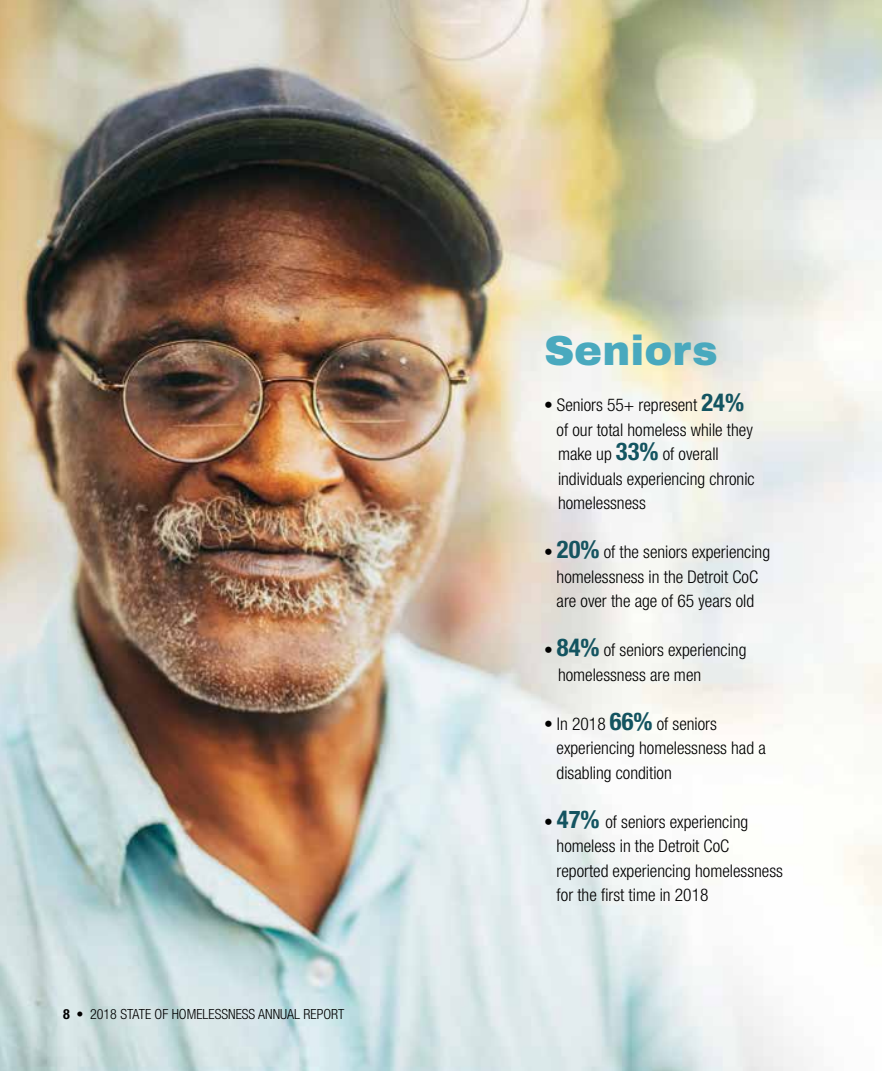
<style>
.page{position:relative;width:882px;height:1071px;background:#fff}
.page>*{position:absolute;margin:0;border:0;box-sizing:border-box;transform-origin:0 0}
.t1{font:900 42px "Archivo";color:#49a9be}
.t2{font:300 condensed 17.5px/24.5px "Helvetica Neue";color:#000}
.t3{font:300 condensed 14px "Helvetica Neue";color:#000}
.s1{font-weight:700}
.s2{font-weight:700;font-size:24.5px;color:#135460}
.s3{font-family:"Helvetica Neue LT Std";font-weight:700;font-size:24.5px;color:#165460}
.s4{font-family:"Helvetica Neue LT Std";font-weight:700;font-size:24.5px;color:#135460}
</style>
<div class="page">
<img style="left:0;top:0;width:882px;height:1071px">
<p class="t3" style="left:63px;top:1006px;width:283px"><span class="s1">8</span> • 2018 STATE OF HOMELESSNESS ANNUAL REPORT</p>
<h1 class="t1" style="left:544px;top:325px;width:175px">Seniors</h1>
<p class="t2" style="left:557px;top:392px;width:200px;text-indent:-13px">• Seniors 55+ represent <span class="s2">24% </span>of our total homeless while they make up <span class="s2">33%</span> of overall individuals experiencing chronic homelessness</p>
<p class="t2" style="left:544px;top:539px;width:228px;text-align:center">• <span class="s3">20%</span> of the seniors experiencing homelessness in the Detroit CoC<br>are over the age of 65 years old</p>
<p class="t2" style="left:558px;top:637px;width:190px;text-indent:-14px">• <span class="s4">84%</span> of seniors experiencing homelessness are men</p>
<p class="t2" style="left:557px;top:711px;width:211px;text-indent:-13px">• In 2018 <span class="s2">66%</span> of seniors experiencing homelessness had a disabling condition</p>
<p class="t2" style="left:557px;top:809px;width:228px;text-indent:-13px">• <span class="s2">47%</span> of seniors experiencing homeless in the Detroit CoC reported experiencing homelessness for the first time in 2018</p>
</div>
